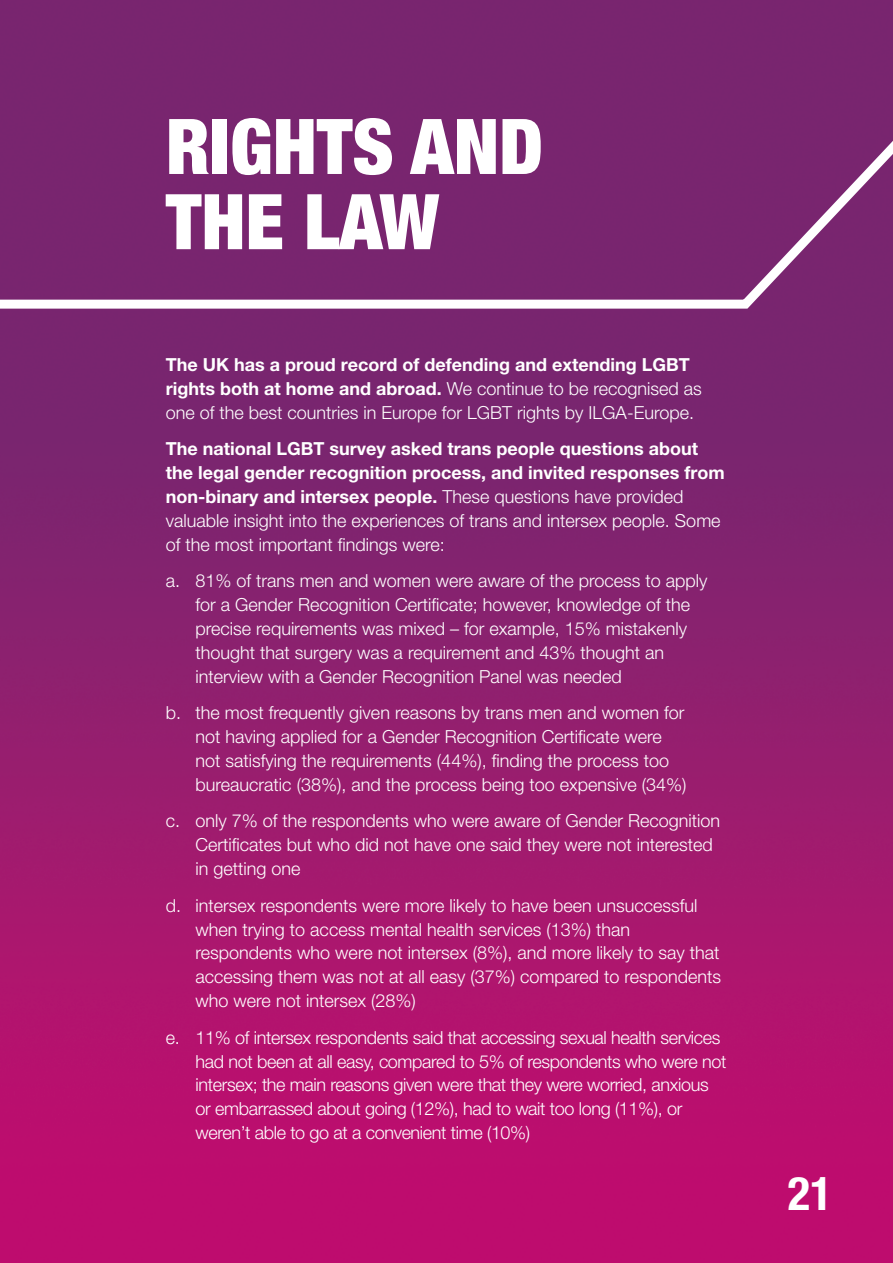
<style>
.page{position:relative;width:893px;height:1263px;background:#fff}
.page>*{position:absolute;margin:0;border:0;box-sizing:border-box;transform-origin:0 0}
.Heading___L1{font:900 condensed 76.95px/75.2px "Helvetica Neue LT Pro";color:#fff}
.t1{font:700 condensed 46.5px "Helvetica Neue LT Pro";color:#fff}
.Body_text_list{font:300 18px/23.9px "Helvetica Neue LT Pro";color:#fff}
.Body_text_list-2{font:300 18px/23.9px "Helvetica Neue LT Pro";letter-spacing:-.02em;color:#fff}
.Body_copy_-_first_li{font:700 18px/23.9px "Helvetica Neue LT Pro";color:#fff}
.Body_copy_-_first_li-2{font:300 18px/23.9px "Helvetica Neue LT Pro";color:#fff}
.s1{font-weight:700}
.s2{font-weight:300}
</style>
<div class="page">
<img style="left:1px;top:313px;width:892px;height:950px">
<div style="left:1px;top:0;width:892px;height:313px;background:#79256f"></div>
<hr style="left:0;top:0;width:1px;height:1263px;background:#f3ecf4">
<p class="Heading___L1" style="left:166px;top:108px;width:379px">RIGHTS AND<br>THE LAW</p>
<p class="Body_copy_-_first_li-2" style="left:166px;top:352px;width:538px"><span class="s1">The UK has a proud record of defending and extending LGBT rights both at home and abroad.</span> We continue to be recognised as one of the best countries in Europe for LGBT rights by ILGA-Europe.</p>
<p class="Body_copy_-_first_li" style="left:166px;top:436px;width:560px">The national LGBT survey asked trans people questions about the legal gender recognition process, and invited responses from non-binary and intersex people. <span class="s2">These questions have provided valuable insight into the experiences of trans and intersex people. Some of the most important findings were:</span></p>
<p class="Body_text_list" style="left:196px;top:568px;width:513px;text-indent:-30px">a. 81% of trans men and women were aware of the process to apply for a Gender Recognition Certificate; however, knowledge of the precise requirements was mixed – for example, 15% mistakenly thought that surgery was a requirement and 43% thought an interview with a Gender Recognition Panel was needed</p>
<p class="Body_text_list" style="left:196px;top:700px;width:492px;text-indent:-30px">b. the most frequently given reasons by trans men and women for not having applied for a Gender Recognition Certificate were not satisfying the requirements (44%), finding the process too bureaucratic (38%), and the process being too expensive (34%)</p>
<p class="Body_text_list" style="left:196px;top:809px;width:526px;text-indent:-30px">c. only 7% of the respondents who were aware of Gender Recognition<br>Certificates but who did not have one said they were not interested in getting one</p>
<p class="Body_text_list" style="left:196px;top:893px;width:527px;text-indent:-30px">d. intersex respondents were more likely to have been unsuccessful when trying to access mental health services (13%) than respondents who were not intersex (8%), and more likely to say that accessing them was not at all easy (37%) compared to respondents who were not intersex (28%)</p>
<p class="Body_text_list-2" style="left:196px;top:1025px;width:532px;text-indent:-30px">e. 11% of intersex respondents said that accessing sexual health services had not been at all easy, compared to 5% of respondents who were not intersex; the main reasons given were that they were worried, anxious or embarrassed about going (12%), had to wait too long (11%), or weren’t able to go at a convenient time (10%)</p>
<h2 class="t1" style="left:788px;top:1165px;width:46px">21</h2>
</div>
